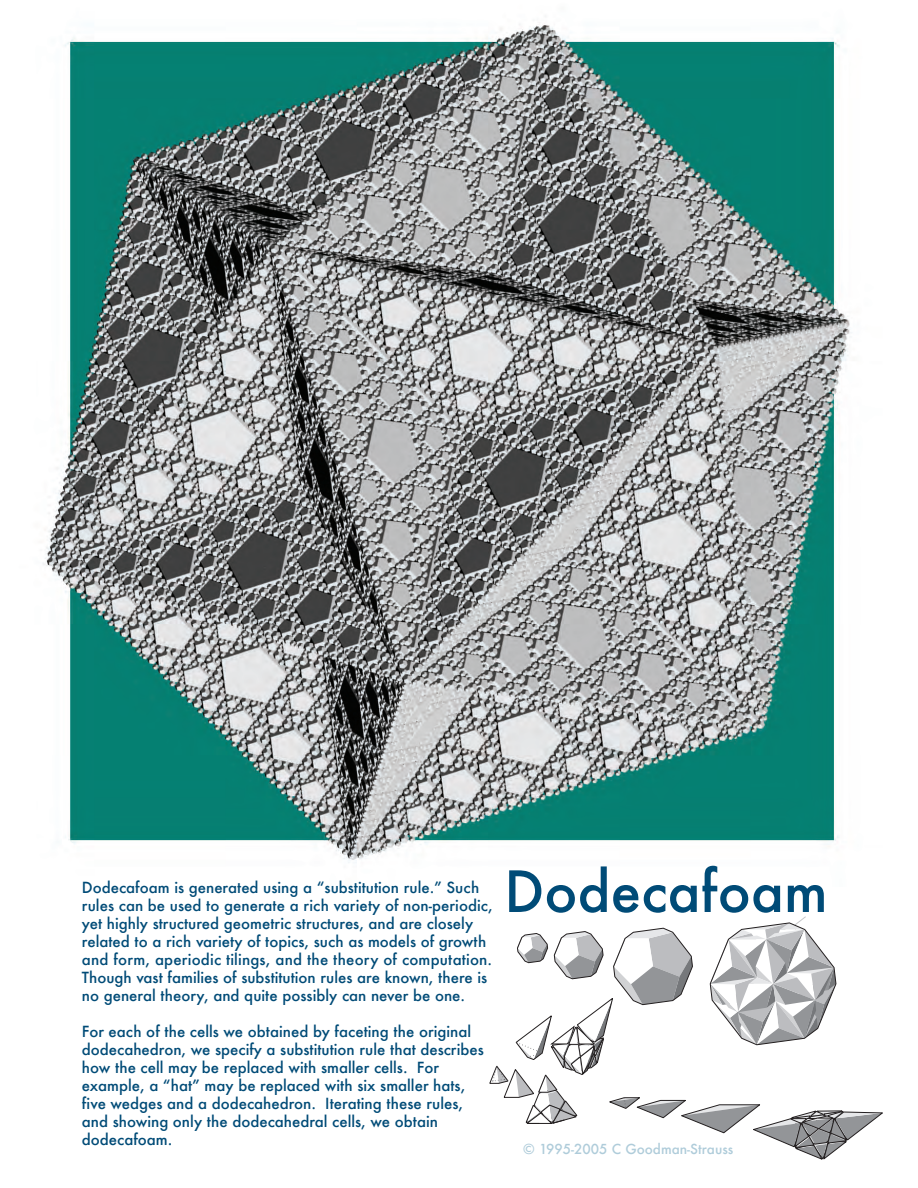
<style>
.page{position:relative;width:918px;height:1188px;background:#fff}
.page>*{position:absolute;margin:0;border:0;box-sizing:border-box;transform-origin:0 0}
.t1{font:500 55.2px "Futura";color:#004b77}
.t2{font:500 15px/18px "Futura";color:#004b77}
.t3{font:500 13.5px "Futura";color:#afccda}
</style>
<div class="page">
<img style="left:43px;top:24px;width:809px;height:839px">
<svg style="left:489px;top:916px;width:394px;height:244px"></svg>
<p class="t2" style="left:82px;top:878px;width:412px">Dodecafoam is generated using a “substitution rule.” Such rules can be used to generate a rich variety of non-periodic, yet highly structured geometric structures, and are closely</p>
<p class="t2" style="left:82px;top:932px;width:412px">related to a rich variety of topics, such as models of growth and form, aperiodic tilings, and the theory of computation.<br>Though vast families of substitution rules are known, there is no general theory, and quite possibly can never be one.</p>
<p class="t2" style="left:82px;top:1022px;width:404px">For each of the cells we obtained by faceting the original dodecahedron, we specify a substitution rule that describes how the cell may be replaced with smaller cells. For example, a “hat” may be replaced with six smaller hats, five wedges and a dodecahedron. Iterating these rules, and showing only the dodecahedral cells, we obtain dodecafoam.</p>
<h1 class="t1" style="left:504px;top:854px;width:325px">Dodecafoam</h1>
<p class="t3" style="left:523px;top:1140px;width:212px">© 1995-2005 C Goodman-Strauss</p>
</div>
